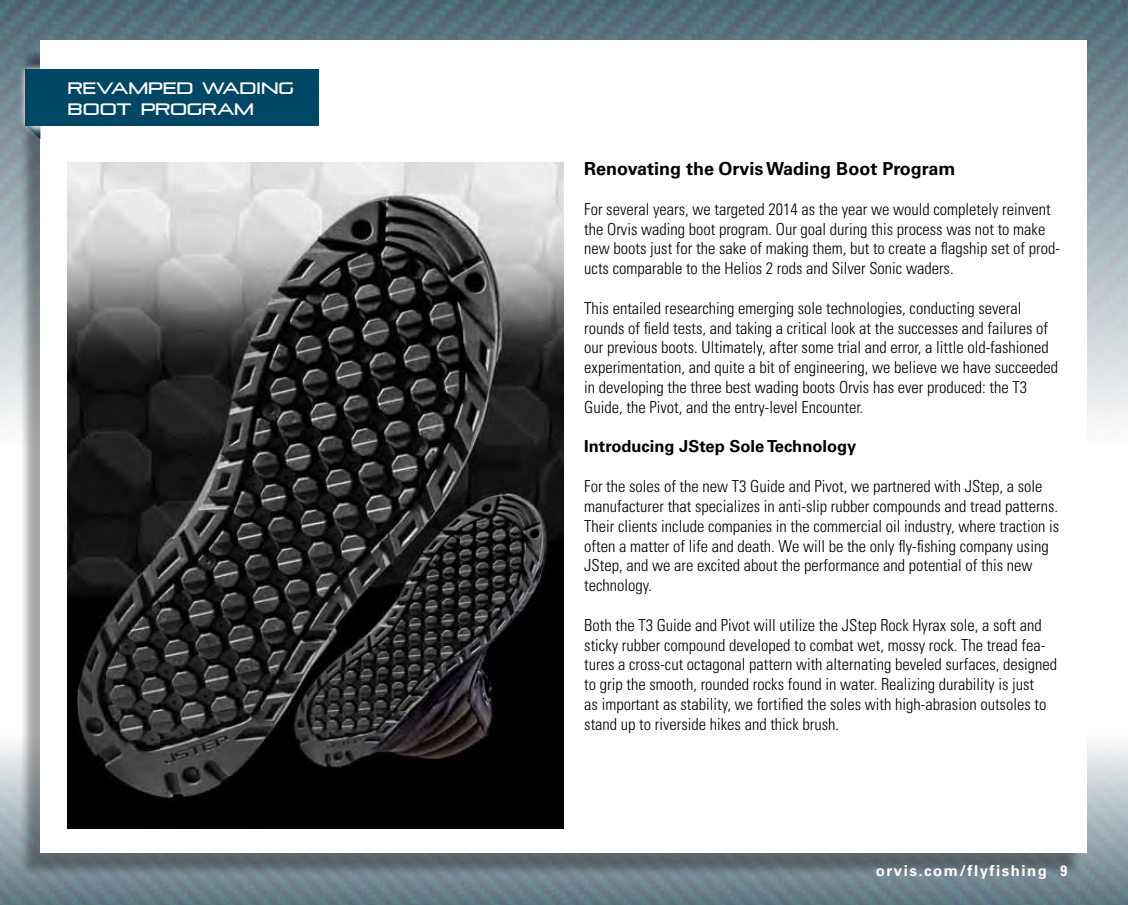
<style>
.page{position:relative;width:1128px;height:905px;background:#fff}
.page>*{position:absolute;margin:0;border:0;box-sizing:border-box;transform-origin:0 0}
.t1{font:700 18px "Univers LT Pro 65";color:#000}
.t2{font:300 condensed 16.5px/19.8px "Univers LT Std";color:#000}
.t3{font:700 16.5px "Univers LT Pro 65";color:#000}
.t4{font:16.5px/21px "Pirulen";color:#fff}
.t5{font:700 15px "Univers LT Pro 65";letter-spacing:.1em;color:#fff}
.s1{font-family:"Univers LT Pro";font-stretch:condensed}
</style>
<div class="page">
<img style="left:0;top:0;width:1127px;height:424px">
<img style="left:0;top:743px;width:1127px;height:161px">
<div style="left:19px;top:47px;width:1062px;height:829px;background:#000;opacity:.35"></div>
<div style="left:40px;top:40px;width:1047px;height:813px;background:#fff"></div>
<img style="left:68px;top:162px;width:496px;height:666px">
<img style="left:25px;top:137px;width:15px;height:2px">
<div style="left:22px;top:67px;width:308px;height:70px;background:#fff"></div>
<svg style="left:19px;top:64px;width:300px;height:67px"></svg>
<div style="left:25px;top:70px;width:293px;height:55px;background:#004765"></div>
<p class="t4" style="left:68px;top:77px;width:228px">REVƑMPED WƑDING<br>BOOT PROGRƑM</p>
<p class="t1" style="left:584px;top:158px;width:373px">Renovating the Orvis Wading Boot Program</p>
<p class="t2" style="left:584px;top:199px;width:477px">For several years, we targeted 2014 as the year we would completely reinvent the Orvis wading boot program. Our goal during this process was not to make new boots just for the sake of making them, but to create a flagship set of prod&shy;ucts comparable to the Helios 2 rods and Silver Sonic waders.</p>
<p class="t2" style="left:584px;top:298px;width:475px">This entailed researching emerging sole technologies, conducting several rounds of field tests, and taking a critical look at the successes and failures of our previous boots. Ultimately, after some trial and error, a little old-fashioned experimentation, and quite a bit of engineering, we believe we have succeeded in developing the three best wading boots Orvis has ever produced: the T3<br>Guide, the Pivot, and the entry-level Encounter.</p>
<p class="t3" style="left:584px;top:437px;width:273px">Introducing JStep Sole Technology</p>
<p class="t2" style="left:584px;top:476px;width:476px">For the soles of the new T3 Guide and Pivot, we partnered with JStep, a sole manufacturer that specializes in anti-slip rubber compounds and tread patterns.<br>Their clients include companies in the commercial oil industry, where traction is often a matter of life and death. We will be the only fly-fishing company using JStep, and we are excited about the performance and potential of this new technology.</p>
<p class="t2" style="left:584px;top:615px;width:474px">Both the T3 Guide and Pivot will utilize the JStep Rock Hyrax sole, a soft and sticky rubber compound developed to combat wet, mossy rock. The tread fea&shy;tures a cross-cut octagonal pattern with alternating beveled surfaces, designed to grip the smooth, rounded rocks found in water. Realizing durability is just<br>as important as stability, we fortified the soles with high-abrasion outsoles to stand up to riverside hikes and thick brush.</p>
<p class="t5" style="left:875px;top:861px;width:193px">orvis.com/flyfishing <span class="s1">9</span></p>
</div>
